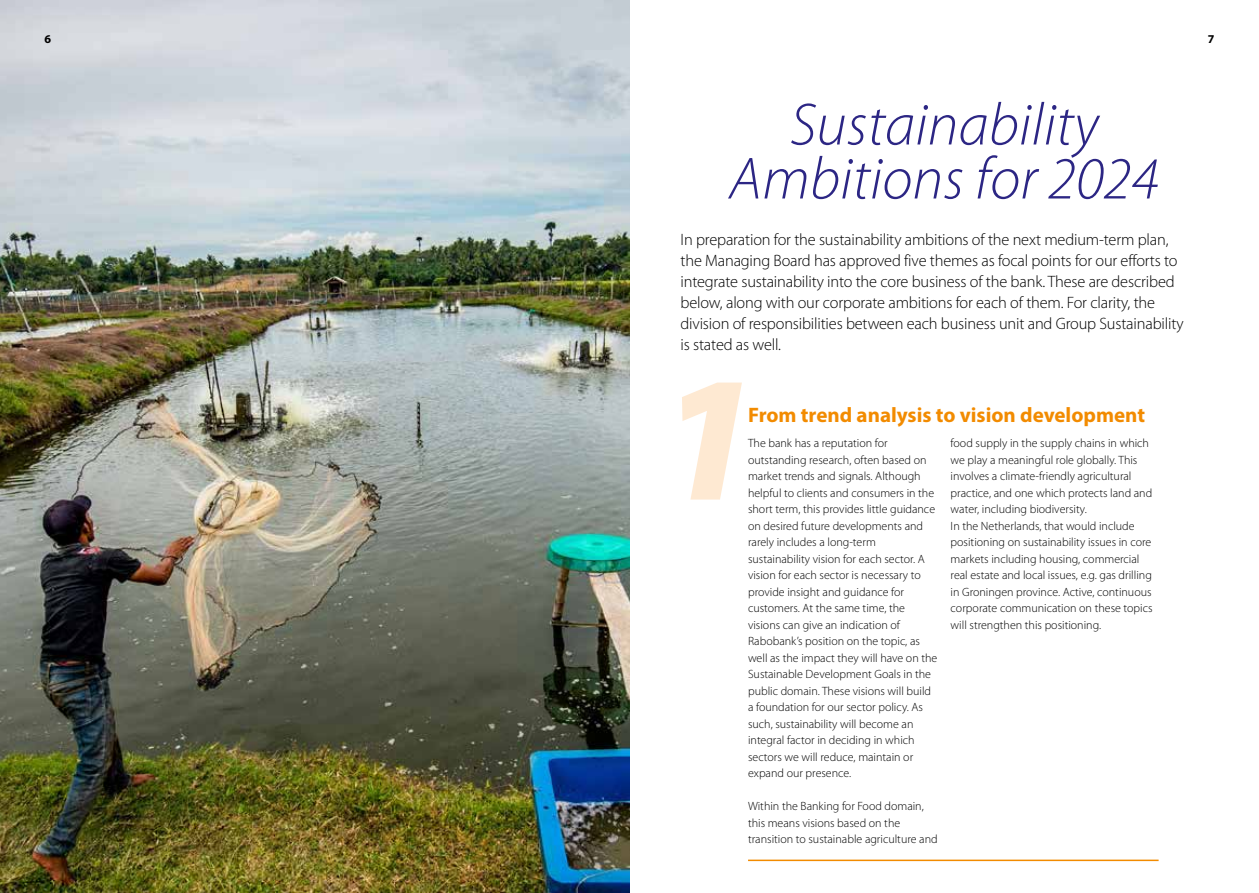
<style>
.page{position:relative;width:1259px;height:893px;background:#fff}
.page>*{position:absolute;margin:0;border:0;box-sizing:border-box;transform-origin:0 0}
.t1{font:italic 900 180px "Myriad Pro";color:#fee9d2}
.t2{font:italic 300 60px/54px "Myriad Pro";color:#2c2684;text-align:center}
.t3{font:700 21px "Myriad Pro";color:#f28b00}
.t4{font:300 16.5px/21px "Myriad Pro";letter-spacing:-.01em;color:#000}
.t5{font:300 12px/16.5px "Myriad Pro";color:#000}
.t6{font:700 12px "Myriad Pro";color:#000}
</style>
<div class="page">
<img style="left:0;top:0;width:629px;height:893px">
<hr style="left:748px;top:860px;width:410px;height:1px;background:#f28b00">
<p class="t6" style="left:44px;top:31px;width:8px">6</p>
<p class="t6" style="left:1208px;top:31px;width:8px">7</p>
<h2 class="t2" style="left:729px;top:97px;width:431px">Sustainability<br>Ambitions for 2024</h2>
<p class="t4" style="left:680px;top:229px;width:504px">In preparation for the sustainability ambitions of the next medium-term plan, the Managing Board has approved five themes as focal points for our efforts to integrate sustainability into the core business of the bank. These are described below, along with our corporate ambitions for each of them. For clarity, the division of responsibilities between each business unit and Group Sustainability is stated as well.</p>
<h1 class="t1" style="left:657px;top:319px;width:103px">1</h1>
<h3 class="t3" style="left:748px;top:401px;width:398px">From trend analysis to vision development</h3>
<p class="t5" style="left:950px;top:435px;width:203px">food supply in the supply chains in which we play a meaningful role globally. This involves a climate-friendly agricultural practice, and one which protects land and water, including biodiversity.<br>In the Netherlands, that would include positioning on sustainability issues in core markets including housing, commercial real estate and local issues, e.g. gas drilling in Groningen province. Active, continuous corporate communication on these topics will strengthen this positioning.</p>
<p class="t5" style="left:748px;top:435px;width:191px">The bank has a reputation for outstanding research, often based on market trends and signals. Although helpful to clients and consumers in the short term, this provides little guidance on desired future developments and rarely includes a long-term sustainability vision for each sector. A vision for each sector is necessary to provide insight and guidance for customers. At the same time, the visions can give an indication of Rabobank’s position on the topic, as well as the impact they will have on the Sustainable Development Goals in the public domain. These visions will build a foundation for our sector policy. As such, sustainability will become an integral factor in deciding in which sectors we will reduce, maintain or expand our presence.</p>
<p class="t5" style="left:748px;top:798px;width:191px">Within the Banking for Food domain, this means visions based on the transition to sustainable agriculture and</p>
</div>
